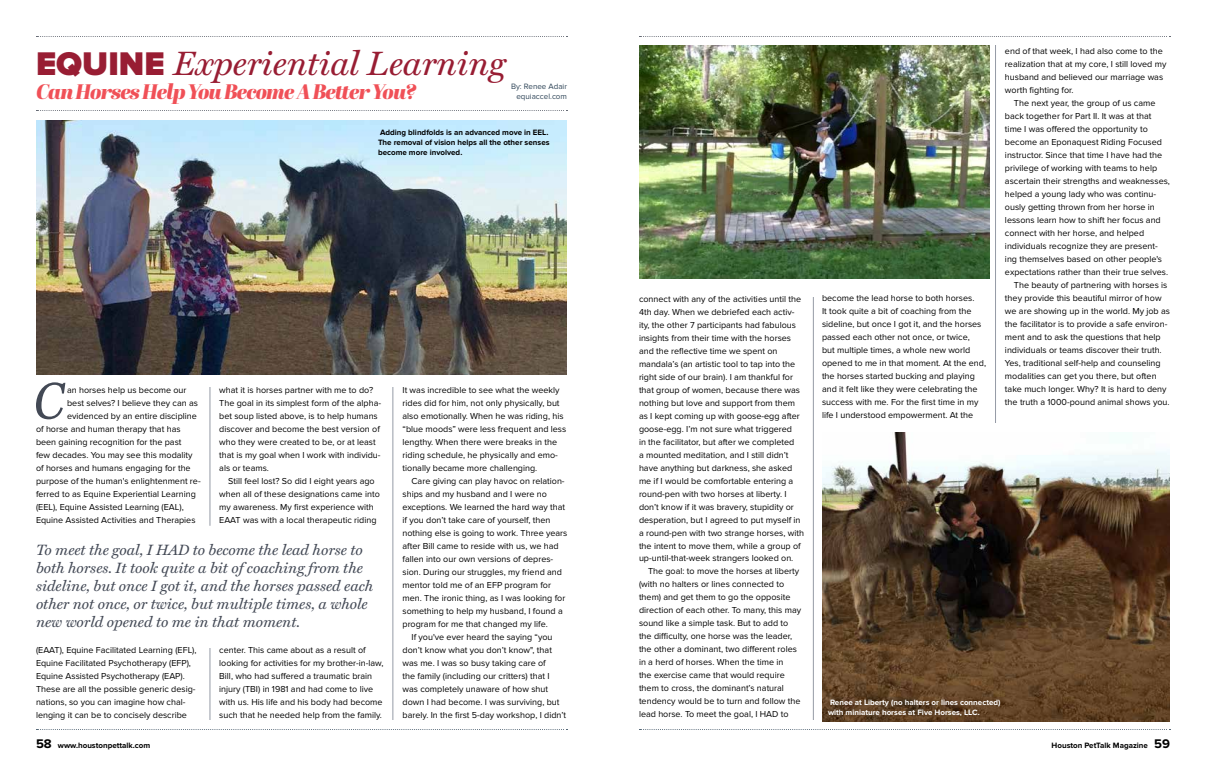
<style>
.page{position:relative;width:1206px;height:783px;background:#fff}
.page>*{position:absolute;margin:0;border:0;box-sizing:border-box;transform-origin:0 0}
.t1{font:italic 51.3px "Abril Titling";color:#434955}
.t2{font:italic 34px "Miller Text";color:#981d33}
.t3{font:italic 21px "Abril Fatface";letter-spacing:-.04em;color:#f05057}
.t4{font:italic 15px/18px "Miller Text";color:#434955}
.t5{font:9px/13px "Proxima Nova";color:#000}
.t6{font:700 8px/10px "Proxima Nova";color:#000}
.t7{font:700 8px/10px "Proxima Nova";color:#fff}
.t8{font:8px "Proxima Nova";color:#2f4558}
.s1{font-family:"Proxima Nova";font-weight:900;font-style:normal}
.s2{font-size:13px}
</style>
<div class="page">
<hr style="left:210px;top:387px;width:1px;height:139px;background:#959ba6">
<hr style="left:210px;top:648px;width:1px;height:72px;background:#959ba6">
<hr style="left:393px;top:387px;width:1px;height:333px;background:#959ba6">
<hr style="left:813px;top:297px;width:1px;height:423px;background:#959ba6">
<hr style="left:995px;top:45px;width:1px;height:378px;background:#959ba6">
<svg style="left:36px;top:729px;width:531px;height:1px"></svg>
<svg style="left:640px;top:729px;width:531px;height:1px"></svg>
<svg style="left:36px;top:110px;width:531px;height:1px"></svg>
<svg style="left:36px;top:36px;width:531px;height:1px"></svg>
<svg style="left:640px;top:36px;width:531px;height:1px"></svg>
<img style="left:36px;top:120px;width:531px;height:254px">
<img style="left:639px;top:45px;width:351px;height:234px">
<img style="left:822px;top:432px;width:348px;height:290px">
<h2 class="t2" style="left:36px;top:43px;width:471px"><span class="s1">EQUINE</span> Experiential Learning</h2>
<h3 class="t3" style="left:36px;top:76px;width:382px">Can Horses Help You Become A Better You?</h3>
<p class="t8" style="left:516px;top:92px;width:52px">equiaccel.com</p>
<p class="t6" style="left:378px;top:128px;width:173px">Adding blindfolds is an advanced move in EEL.<br>The removal of vision helps all the other senses become more involved.</p>
<p class="t8" style="left:511px;top:82px;width:57px">By: Renee Adair</p>
<h1 class="t1" style="left:35px;top:363px;width:32px">C</h1>
<p class="t5" style="left:67px;top:383px;width:121px">an horses help us become our</p>
<p class="t5" style="left:67px;top:396px;width:132px">best selves? I believe they can as</p>
<p class="t5" style="left:67px;top:409px;width:131px">evidenced by an entire discipline</p>
<p class="t5" style="left:36px;top:422px;width:146px">of horse and human therapy that has</p>
<p class="t5" style="left:36px;top:435px;width:147px">been gaining recognition for the past</p>
<p class="t5" style="left:36px;top:448px;width:158px">few decades. You may see this modality</p>
<p class="t5" style="left:36px;top:461px;width:156px">of horses and humans engaging for the</p>
<p class="t5" style="left:36px;top:474px;width:166px">purpose of the human's enlightenment re-</p>
<p class="t5" style="left:36px;top:487px;width:161px">ferred to as Equine Experiential Learning</p>
<p class="t5" style="left:36px;top:500px;width:149px">(EEL), Equine Assisted Learning (EAL),</p>
<p class="t5" style="left:36px;top:513px;width:161px">Equine Assisted Activities and Therapies</p>
<p class="t5" style="left:219px;top:383px;width:163px">what it is horses partner with me to do?<br>The goal in its simplest form of the alpha&shy;bet soup listed above, is to help humans discover and become the best version of who they were created to be, or at least that is my goal when I work with individu&shy;als or teams.</p>
<p class="t5" style="left:219px;top:474px;width:162px;text-indent:9px">Still feel lost? So did I eight years ago when all of these designations came into my awareness. My first experience with EAAT was with a local therapeutic riding</p>
<p class="t4" style="left:36px;top:540px;width:339px">To meet the goal, I HAD to become the lead horse to both horses. It took quite a bit of coaching from the sideline, but once I got it, and the horses passed each other not once, or twice, but multiple times, a whole new world opened to me in that moment.</p>
<p class="t5" style="left:36px;top:643px;width:162px">(EAAT), Equine Facilitated Learning (EFL), Equine Facilitated Psychotherapy (EFP), Equine Assisted Psychotherapy (EAP).<br>These are all the possible generic desig&shy;nations, so you can imagine how chal&shy;lenging it can be to concisely describe</p>
<p class="t6" style="left:36px;top:741px;width:116px"><span class="s2">58</span> www.houstonpettalk.com</p>
<p class="t5" style="left:219px;top:643px;width:166px">center. This came about as a result of looking for activities for my brother-in-law, Bill, who had suffered a traumatic brain injury (TBI) in 1981 and had come to live with us. His life and his body had become such that he needed help from the family.</p>
<p class="t5" style="left:403px;top:383px;width:165px">It was incredible to see what the weekly rides did for him, not only physically, but also emotionally. When he was riding, his “blue moods” were less frequent and less lengthy. When there were breaks in the riding schedule, he physically and emo&shy;tionally became more challenging.</p>
<p class="t5" style="left:412px;top:474px;width:155px">Care giving can play havoc on relation-</p>
<p class="t5" style="left:403px;top:487px;width:146px">ships and my husband and I were no</p>
<p class="t5" style="left:403px;top:500px;width:164px">exceptions. We learned the hard way that</p>
<p class="t5" style="left:403px;top:513px;width:149px">if you don’t take care of yourself, then</p>
<p class="t5" style="left:403px;top:526px;width:166px">nothing else is going to work. Three years</p>
<p class="t5" style="left:403px;top:539px;width:158px">after Bill came to reside with us, we had</p>
<p class="t5" style="left:403px;top:552px;width:152px">fallen into our own versions of depres-</p>
<p class="t5" style="left:403px;top:565px;width:161px">sion. During our struggles, my friend and</p>
<p class="t5" style="left:403px;top:578px;width:150px">mentor told me of an EFP program for</p>
<p class="t5" style="left:403px;top:591px;width:164px">men. The ironic thing, as I was looking for</p>
<p class="t5" style="left:403px;top:604px;width:162px">something to help my husband, I found a</p>
<p class="t5" style="left:403px;top:617px;width:147px">program for me that changed my life.</p>
<p class="t5" style="left:412px;top:630px;width:143px">If you've ever heard the saying “you</p>
<p class="t5" style="left:403px;top:643px;width:151px">don’t know what you don’t know", that</p>
<p class="t5" style="left:403px;top:656px;width:145px">was me. I was so busy taking care of</p>
<p class="t5" style="left:403px;top:669px;width:149px">the family (including our critters) that I</p>
<p class="t5" style="left:403px;top:682px;width:147px">was completely unaware of how shut</p>
<p class="t5" style="left:403px;top:695px;width:159px">down I had become. I was surviving, but</p>
<p class="t5" style="left:403px;top:708px;width:165px">barely. In the first 5-day workshop, I didn’t</p>
<p class="t5" style="left:639px;top:292px;width:166px">connect with any of the activities until the 4th day. When we debriefed each activ&shy;ity, the other 7 participants had fabulous insights from their time with the horses and the reflective time we spent on mandala’s (an artistic tool to tap into the right side of our brain). I am thankful for that group of women, because there was nothing but love and support from them as I kept coming up with goose-egg after goose-egg. I’m not sure what triggered<br>in the facilitator, but after we completed<br>a mounted meditation, and I still didn’t have anything but darkness, she asked me if I would be comfortable entering a round-pen with two horses at liberty. I don’t know if it was bravery, stupidity or desperation, but I agreed to put myself in a round-pen with two strange horses, with the intent to move them, while a group of up-until-that-week strangers looked on.</p>
<p class="t5" style="left:639px;top:565px;width:164px;text-indent:9px">The goal: to move the horses at liberty (with no halters or lines connected to them) and get them to go the opposite direction of each other. To many, this may sound like a simple task. But to add to the difficulty, one horse was the leader, the other a dominant, two different roles in a herd of horses. When the time in<br>the exercise came that would require them to cross, the dominant’s natural tendency would be to turn and follow the lead horse. To meet the goal, I HAD to</p>
<p class="t5" style="left:822px;top:292px;width:166px">become the lead horse to both horses.<br>It took quite a bit of coaching from the sideline, but once I got it, and the horses passed each other not once, or twice,<br>but multiple times, a whole new world opened to me in that moment. At the end, the horses started bucking and playing and it felt like they were celebrating the success with me. For the first time in my life I understood empowerment. At the</p>
<p class="t5" style="left:1005px;top:45px;width:163px">end of that week, I had also come to the realization that at my core, I still loved my husband and believed our marriage was worth fighting for.</p>
<p class="t5" style="left:1014px;top:97px;width:143px">The next year, the group of us came</p>
<p class="t5" style="left:1005px;top:110px;width:148px">back together for Part II. It was at that</p>
<p class="t5" style="left:1005px;top:123px;width:144px">time I was offered the opportunity to</p>
<p class="t5" style="left:1005px;top:136px;width:159px">become an Eponaquest Riding Focused</p>
<p class="t5" style="left:1005px;top:149px;width:159px">instructor. Since that time I have had the</p>
<p class="t5" style="left:1005px;top:162px;width:154px">privilege of working with teams to help</p>
<p class="t5" style="left:1005px;top:175px;width:167px">ascertain their strengths and weaknesses,</p>
<p class="t5" style="left:1005px;top:188px;width:153px">helped a young lady who was continu-</p>
<p class="t5" style="left:1005px;top:201px;width:151px">ously getting thrown from her horse in</p>
<p class="t5" style="left:1005px;top:214px;width:157px">lessons learn how to shift her focus and</p>
<p class="t5" style="left:1005px;top:227px;width:141px">connect with her horse, and helped</p>
<p class="t5" style="left:1005px;top:240px;width:154px">individuals recognize they are present-</p>
<p class="t5" style="left:1005px;top:253px;width:159px">ing themselves based on other people's</p>
<p class="t5" style="left:1005px;top:266px;width:165px">expectations rather than their true selves.</p>
<p class="t5" style="left:1014px;top:279px;width:155px">The beauty of partnering with horses is</p>
<p class="t5" style="left:1005px;top:292px;width:158px">they provide this beautiful mirror of how</p>
<p class="t5" style="left:1005px;top:305px;width:166px">we are showing up in the world. My job as</p>
<p class="t5" style="left:1005px;top:318px;width:164px">the facilitator is to provide a safe environ-</p>
<p class="t5" style="left:1005px;top:331px;width:157px">ment and to ask the questions that help</p>
<p class="t5" style="left:1005px;top:344px;width:158px">individuals or teams discover their truth.</p>
<p class="t5" style="left:1005px;top:357px;width:157px">Yes, traditional self-help and counseling</p>
<p class="t5" style="left:1005px;top:370px;width:153px">modalities can get you there, but often</p>
<p class="t5" style="left:1005px;top:383px;width:163px">take much longer. Why? It is hard to deny</p>
<p class="t5" style="left:1005px;top:396px;width:166px">the truth a 1000-pound animal shows you.</p>
<p class="t7" style="left:828px;top:697px;width:174px">Renee at Liberty (no halters or lines connected) with miniature horses at Five Horses, LLC.</p>
<p class="t6" style="left:1052px;top:741px;width:120px">Houston PetTalk Magazine <span class="s2">59</span></p>
</div>
